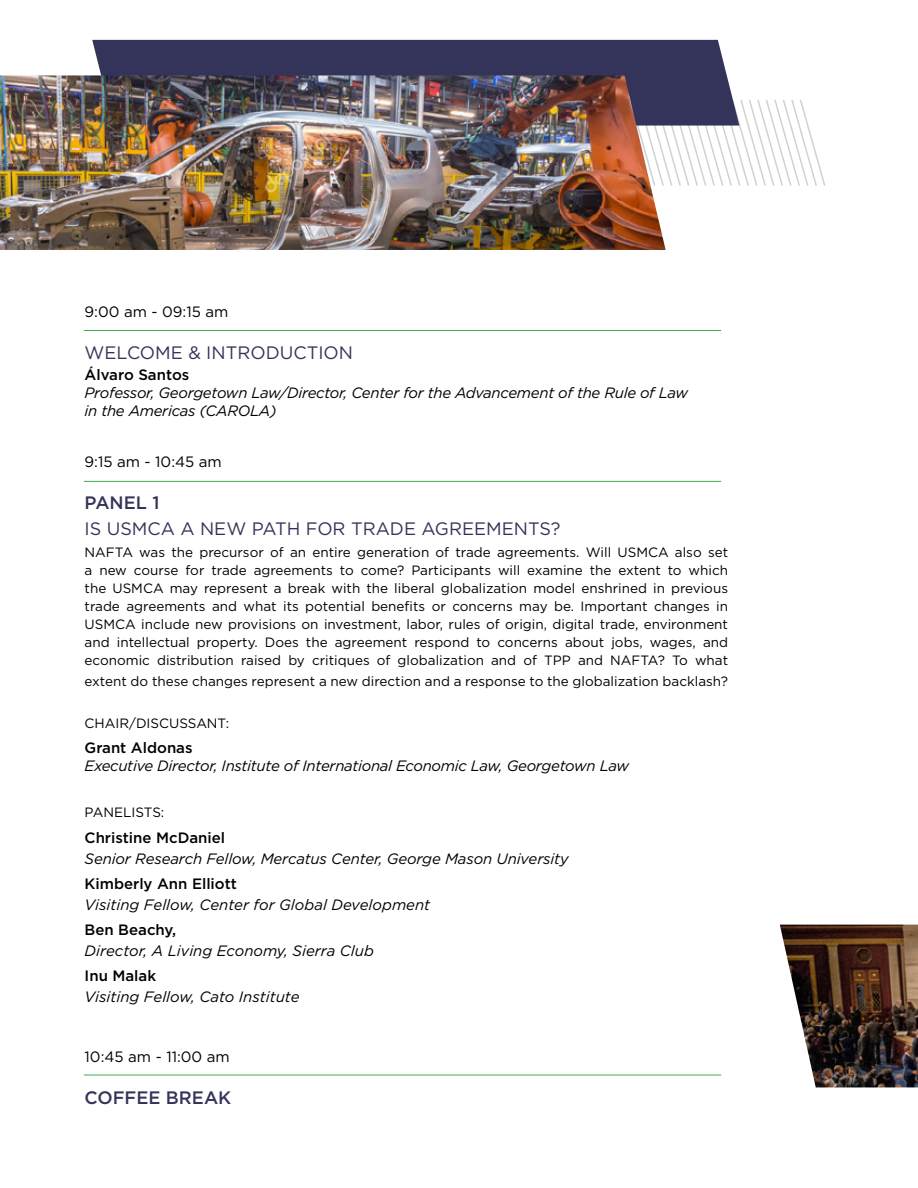
<style>
.page{position:relative;width:918px;height:1188px;background:#fff}
.page>*{position:absolute;margin:0;border:0;box-sizing:border-box;transform-origin:0 0}
.t1{font:18px "Gotham";color:#34345a}
.t2{font:500 18px "Gotham";color:#34345a}
.t3{font:italic 15px/18px "Gotham";letter-spacing:-.02em;color:#000}
.t4{font:italic 15px "Gotham";color:#000}
.t5{font:500 15px "Gotham";color:#000}
.t6{font:15px "Gotham";color:#000}
.t7{font:13.5px/18px "Gotham";color:#000;text-align:justify}
</style>
<div class="page">
<svg style="left:666px;top:100px;width:160px;height:86px"></svg>
<hr style="left:84px;top:330px;width:637px;height:1px;background:#40ad49">
<hr style="left:84px;top:481px;width:637px;height:1px;background:#40ad49">
<hr style="left:84px;top:1075px;width:637px;height:1px;background:#40ad49">
<div style="left:92px;top:40px;width:647px;height:86px;background:#34345a"></div>
<img style="left:0;top:75px;width:666px;height:175px">
<img style="left:780px;top:925px;width:138px;height:162px">
<p class="t6" style="left:85px;top:302px;width:145px">9:00 am - 09:15 am</p>
<h1 class="t1" style="left:85px;top:341px;width:270px">WELCOME &amp; INTRODUCTION</h1>
<p class="t5" style="left:85px;top:365px;width:106px">Álvaro Santos</p>
<p class="t3" style="left:85px;top:384px;width:605px">Professor, Georgetown Law/Director, Center for the Advancement of the Rule of Law in the Americas (CAROLA)</p>
<p class="t6" style="left:85px;top:452px;width:139px">9:15 am - 10:45 am</p>
<h1 class="t2" style="left:85px;top:491px;width:76px">PANEL 1</h1>
<h1 class="t1" style="left:85px;top:517px;width:477px">IS USMCA A NEW PATH FOR TRADE AGREEMENTS?</h1>
<p class="t7" style="left:85px;top:543px;width:645px">NAFTA was the precursor of an entire generation of trade agreements. Will USMCA also set a new course for trade agreements to come? Participants will examine the extent to which the USMCA may represent a break with the liberal globalization model enshrined in previous trade agreements and what its potential benefits or concerns may be. Important changes in USMCA include new provisions on investment, labor, rules of origin, digital trade, environment and intellectual property. Does the agreement respond to concerns about jobs, wages, and economic distribution raised by critiques of globalization and of TPP and NAFTA? To what</p>
<p class="t7" style="left:85px;top:672px;width:645px">extent do these changes represent a new direction and a response to the globalization backlash?</p>
<p class="t7" style="left:85px;top:714px;width:146px">CHAIR/DISCUSSANT:</p>
<p class="t5" style="left:85px;top:738px;width:109px">Grant Aldonas</p>
<p class="t3" style="left:85px;top:757px;width:546px">Executive Director, Institute of International Economic Law, Georgetown Law</p>
<p class="t7" style="left:85px;top:803px;width:81px">PANELISTS:</p>
<p class="t5" style="left:85px;top:828px;width:142px">Christine McDaniel</p>
<p class="t3" style="left:85px;top:849px;width:486px">Senior Research Fellow, Mercatus Center, George Mason University</p>
<p class="t5" style="left:85px;top:874px;width:154px">Kimberly Ann Elliott</p>
<p class="t4" style="left:85px;top:895px;width:347px">Visiting Fellow, Center for Global Development</p>
<p class="t5" style="left:85px;top:920px;width:93px">Ben Beachy,</p>
<p class="t4" style="left:85px;top:941px;width:291px">Director, A Living Economy, Sierra Club</p>
<p class="t5" style="left:85px;top:966px;width:73px">Inu Malak</p>
<p class="t4" style="left:85px;top:988px;width:217px">Visiting Fellow, Cato Institute</p>
<p class="t6" style="left:85px;top:1047px;width:147px">10:45 am - 11:00 am</p>
<h1 class="t2" style="left:85px;top:1086px;width:148px">COFFEE BREAK</h1>
</div>
